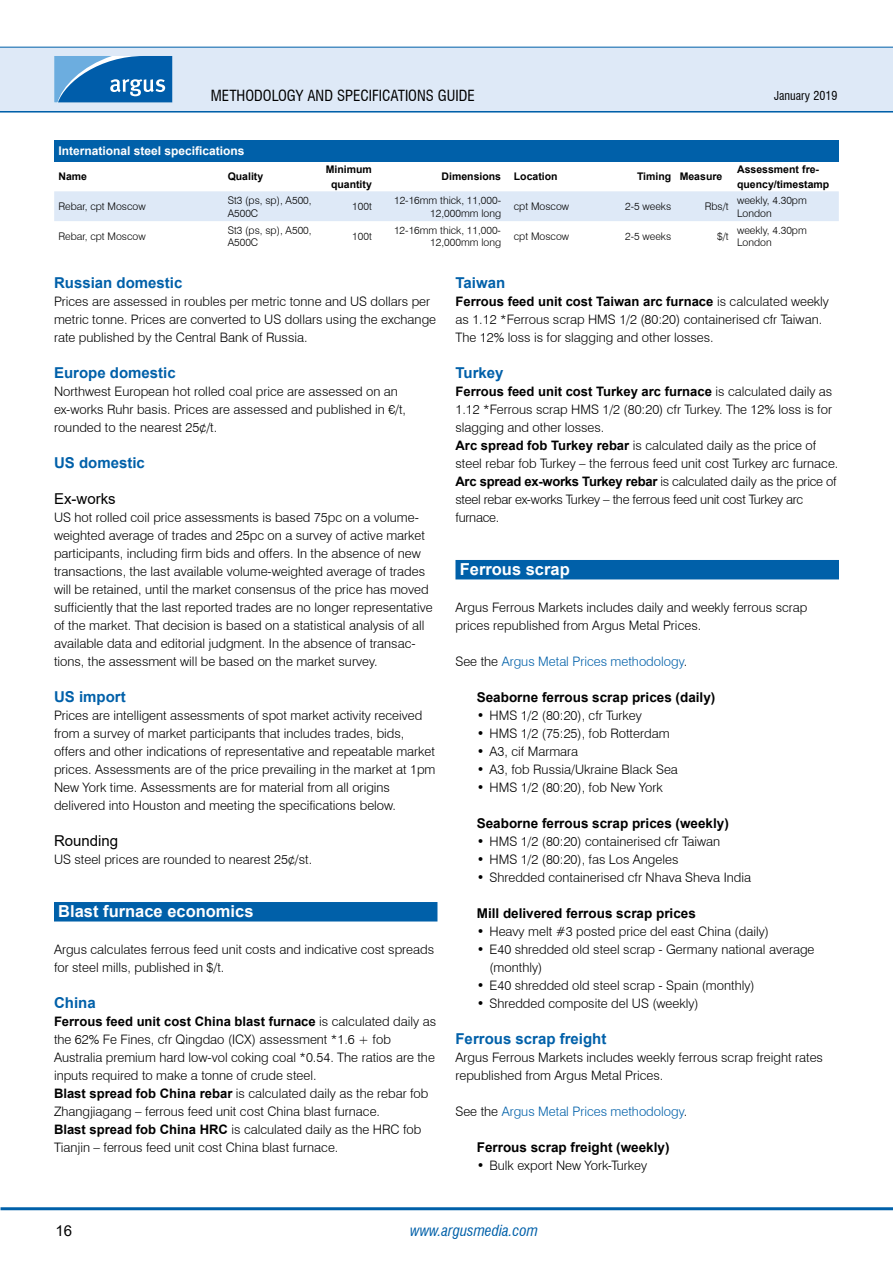
<style>
.page{position:relative;width:893px;height:1263px;background:#fff}
.page>*{position:absolute;margin:0;border:0;box-sizing:border-box;transform-origin:0 0}
.t1{font:700 16.5px "Arial";color:#fff}
.t2{font:700 15px "Arial";color:#0060a9}
.t3{font:condensed 15px "Swiss 721 BT";color:#000}
.t4{font:15px "Arial";color:#000}
.t5{font:italic condensed 15px "Swiss 721 BT";color:#0060a9}
.t6{font:700 13.5px "Arial";color:#000}
.t7{font:300 13.05px/18px "Swiss 721 BT";color:#000}
.t8{font:700 13.05px "Arial";color:#000}
.t9{font:300 13.05px "Swiss 721 BT";color:#0060a9}
.t10{font:700 12px "Arial";color:#fff}
.t11{font:condensed 12px "Swiss 721 BT";color:#000}
.t12{font:300 10.5px/12.6px "Swiss 721 BT";color:#000}
.t13{font:700 10.5px/15px "Arial";color:#000;text-align:center}
.s1{font-family:"Swiss 721 BT";font-weight:300}
.s2{font-family:"Arial";font-weight:700}
.s3{color:#000}
</style>
<div class="page">
<hr style="left:0;top:110px;width:893px;height:3px;background:#0060a9">
<div style="left:0;top:47px;width:893px;height:64px;background:#dee9f7"></div>
<hr style="left:0;top:47px;width:893px;height:1px;background:#0060a9">
<svg style="left:54px;top:56px;width:118px;height:46px;background:#307dbd"></svg>
<hr style="left:1px;top:1207px;width:892px;height:3px;background:#0060a9">
<div style="left:54px;top:902px;width:383px;height:19px;background:#0060a9"></div>
<div style="left:455px;top:560px;width:384px;height:19px;background:#0060a9"></div>
<div style="left:54px;top:140px;width:785px;height:22px;background:#0060a9"></div>
<div style="left:54px;top:191px;width:785px;height:30px;background:#dee9f7"></div>
<p class="t3" style="left:211px;top:86px;width:265px">METHODOLOGY AND SPECIFICATIONS GUIDE</p>
<p class="t11" style="left:774px;top:88px;width:65px">JANUARY 2019</p>
<p class="t10" style="left:58px;top:143px;width:188px">International steel specifications</p>
<p class="t13" style="left:58px;top:169px;width:30px">Name</p>
<p class="t13" style="left:228px;top:169px;width:37px">Quality</p>
<p class="t13" style="left:326px;top:162px;width:48px">Minimum quantity</p>
<p class="t13" style="left:442px;top:169px;width:118px">Dimensions Location</p>
<p class="t13" style="left:637px;top:169px;width:87px">Timing Measure</p>
<p class="t13" style="left:737px;top:162px;width:94px;text-align:left">Assessment fre&shy;quency/timestamp</p>
<p class="t12" style="left:58px;top:200px;width:89px">Rebar, cpt Moscow</p>
<p class="t12" style="left:228px;top:194px;width:85px">St3 (ps, sp), A500,<br>A500C</p>
<p class="t12" style="left:352px;top:200px;width:21px">100t</p>
<p class="t12" style="left:394px;top:194px;width:109px;text-align:right">12-16mm thick, 11,000-<br>12,000mm long</p>
<p class="t12" style="left:514px;top:200px;width:57px">cpt Moscow</p>
<p class="t12" style="left:625px;top:200px;width:48px">2-5 weeks</p>
<p class="t12" style="left:705px;top:200px;width:25px">Rbs/t</p>
<p class="t12" style="left:737px;top:194px;width:71px">weekly, 4.30pm<br>London</p>
<p class="t12" style="left:58px;top:230px;width:89px">Rebar, cpt Moscow</p>
<p class="t12" style="left:228px;top:224px;width:85px">St3 (ps, sp), A500,<br>A500C</p>
<p class="t12" style="left:352px;top:230px;width:21px">100t</p>
<p class="t12" style="left:394px;top:224px;width:109px;text-align:right">12-16mm thick, 11,000-<br>12,000mm long</p>
<p class="t12" style="left:514px;top:230px;width:57px">cpt Moscow</p>
<p class="t12" style="left:625px;top:230px;width:48px">2-5 weeks</p>
<p class="t12" style="left:717px;top:230px;width:13px">$/t</p>
<p class="t12" style="left:737px;top:224px;width:71px">weekly, 4.30pm<br>London</p>
<p class="t2" style="left:54px;top:272px;width:130px">Russian domestic</p>
<p class="t7" style="left:54px;top:292px;width:384px">Prices are assessed in roubles per metric tonne and US dollars per metric tonne. Prices are converted to US dollars using the exchange rate published by the Central Bank of Russia.</p>
<p class="t2" style="left:54px;top:362px;width:123px">Europe domestic</p>
<p class="t7" style="left:54px;top:382px;width:354px">Northwest European hot rolled coal price are assessed on an ex-works Ruhr basis. Prices are assessed and published in €/t, rounded to the nearest 25¢/t.</p>
<p class="t2" style="left:54px;top:452px;width:92px">US domestic</p>
<p class="t4" style="left:54px;top:488px;width:63px">Ex-works</p>
<p class="t7" style="left:54px;top:508px;width:380px">US hot rolled coil price assessments is based 75pc on a volume&shy;weighted average of trades and 25pc on a survey of active market participants, including firm bids and offers. In the absence of new transactions, the last available volume-weighted average of trades will be retained, until the market consensus of the price has moved sufficiently that the last reported trades are no longer representative of the market. That decision is based on a statistical analysis of all available data and editorial judgment. In the absence of transac&shy;tions, the assessment will be based on the market survey.</p>
<p class="t2" style="left:54px;top:686px;width:73px">US import</p>
<p class="t7" style="left:54px;top:706px;width:383px">Prices are intelligent assessments of spot market activity received from a survey of market participants that includes trades, bids, offers and other indications of representative and repeatable market prices. Assessments are of the price prevailing in the market at 1pm New York time. Assessments are for material from all origins delivered into Houston and meeting the specifications below.</p>
<p class="t4" style="left:54px;top:830px;width:66px">Rounding</p>
<p class="t7" style="left:54px;top:850px;width:260px">US steel prices are rounded to nearest 25¢/st.</p>
<p class="t1" style="left:58px;top:900px;width:197px">Blast furnace economics</p>
<p class="t7" style="left:54px;top:940px;width:382px">Argus calculates ferrous feed unit costs and indicative cost spreads for steel mills, published in $/t.</p>
<p class="t2" style="left:54px;top:992px;width:43px">China</p>
<p class="t8" style="left:54px;top:1012px;width:384px">Ferrous feed unit cost China blast furnace <span class="s1">is calculated daily as</span></p>
<p class="t7" style="left:54px;top:1030px;width:382px">the 62% Fe Fines, cfr Qingdao (ICX) assessment *1.6 + fob Australia premium hard low-vol coking coal *0.54. The ratios are the inputs required to make a tonne of crude steel.<br><span class="s2">Blast spread fob China rebar</span> is calculated daily as the rebar fob Zhangjiagang – ferrous feed unit cost China blast furnace.<br><span class="s2">Blast spread fob China HRC</span> is calculated daily as the HRC fob Tianjin – ferrous feed unit cost China blast furnace.</p>
<p class="t2" style="left:455px;top:272px;width:51px">Taiwan</p>
<p class="t8" style="left:455px;top:292px;width:375px">Ferrous feed unit cost Taiwan arc furnace <span class="s1">is calculated weekly</span></p>
<p class="t7" style="left:455px;top:310px;width:368px">as 1.12 *Ferrous scrap HMS 1/2 (80:20) containerised cfr Taiwan.<br>The 12% loss is for slagging and other losses.</p>
<p class="t2" style="left:455px;top:362px;width:50px">Turkey</p>
<p class="t8" style="left:455px;top:382px;width:378px">Ferrous feed unit cost Turkey arc furnace <span class="s1">is calculated daily as</span></p>
<p class="t7" style="left:455px;top:400px;width:384px">1.12 *Ferrous scrap HMS 1/2 (80:20) cfr Turkey. The 12% loss is for slagging and other losses.<br><span class="s2">Arc spread fob Turkey rebar</span> is calculated daily as the price of steel rebar fob Turkey – the ferrous feed unit cost Turkey arc furnace.<br><span class="s2">Arc spread ex-works Turkey rebar</span> is calculated daily as the price of steel rebar ex-works Turkey – the ferrous feed unit cost Turkey arc furnace.</p>
<p class="t1" style="left:460px;top:558px;width:112px">Ferrous scrap</p>
<p class="t7" style="left:455px;top:598px;width:354px">Argus Ferrous Markets includes daily and weekly ferrous scrap prices republished from Argus Metal Prices.</p>
<p class="t9" style="left:455px;top:653px;width:233px"><span class="s3">See the</span> Argus Metal Prices methodology<span class="s3">.</span></p>
<p class="t6" style="left:477px;top:688px;width:240px">Seaborne ferrous scrap prices (daily)</p>
<p class="t7" style="left:477px;top:706px;width:167px">• HMS 1/2 (80:20), cfr Turkey</p>
<p class="t7" style="left:477px;top:724px;width:194px">• HMS 1/2 (75:25), fob Rotterdam</p>
<p class="t7" style="left:477px;top:742px;width:103px">• A3, cif Marmara</p>
<p class="t7" style="left:477px;top:760px;width:203px">• A3, fob Russia/Ukraine Black Sea</p>
<p class="t7" style="left:477px;top:778px;width:187px">• HMS 1/2 (80:20), fob New York</p>
<p class="t6" style="left:477px;top:814px;width:254px">Seaborne ferrous scrap prices (weekly)</p>
<p class="t7" style="left:477px;top:832px;width:245px">• HMS 1/2 (80:20) containerised cfr Taiwan</p>
<p class="t7" style="left:477px;top:850px;width:203px">• HMS 1/2 (80:20), fas Los Angeles</p>
<p class="t7" style="left:477px;top:868px;width:276px">• Shredded containerised cfr Nhava Sheva India</p>
<p class="t6" style="left:477px;top:904px;width:221px">Mill delivered ferrous scrap prices</p>
<p class="t7" style="left:477px;top:922px;width:294px">• Heavy melt #3 posted price del east China (daily)</p>
<p class="t7" style="left:489px;top:940px;width:326px;text-indent:-13px">• E40 shredded old steel scrap - Germany national average (monthly)</p>
<p class="t7" style="left:477px;top:976px;width:279px">• E40 shredded old steel scrap - Spain (monthly)</p>
<p class="t7" style="left:477px;top:994px;width:223px">• Shredded composite del US (weekly)</p>
<p class="t2" style="left:455px;top:1028px;width:152px">Ferrous scrap freight</p>
<p class="t7" style="left:455px;top:1048px;width:369px">Argus Ferrous Markets includes weekly ferrous scrap freight rates republished from Argus Metal Prices.</p>
<p class="t9" style="left:455px;top:1103px;width:233px"><span class="s3">See the</span> Argus Metal Prices methodology<span class="s3">.</span></p>
<p class="t6" style="left:477px;top:1138px;width:194px">Ferrous scrap freight (weekly)</p>
<p class="t7" style="left:477px;top:1156px;width:172px">• Bulk export New York-Turkey</p>
<p class="t4" style="left:55px;top:1220px;width:18px">16</p>
<p class="t5" style="left:410px;top:1221px;width:129px">www.argusmedia.com</p>
</div>
